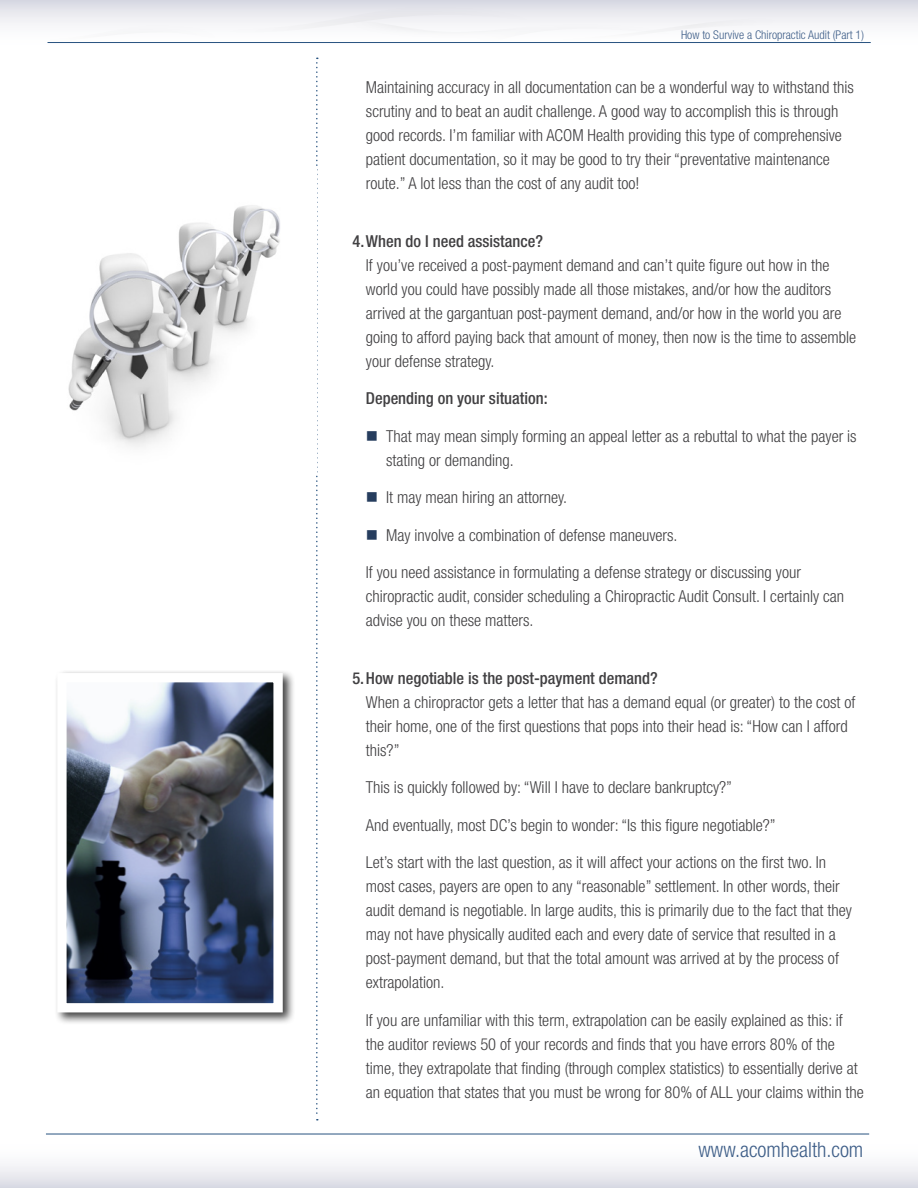
<style>
.page{position:relative;width:918px;height:1188px;background:#fff}
.page>*{position:absolute;margin:0;border:0;box-sizing:border-box;transform-origin:0 0}
.t1{font:300 condensed 21px "Helvetica Neue LT Std";color:#3e5e88}
.t2{font:300 condensed 16.5px/24px "Helvetica Neue LT Std";color:#414042}
.t3{font:500 condensed 16.5px "Helvetica Neue LT Std";color:#414042}
.t4{font:300 condensed 12px "Helvetica Neue LT Std";color:#3e5e88}
</style>
<div class="page">
<div style="left:0;top:0;width:918px;height:54px;background:linear-gradient(to bottom,#dfe0e8,#fff)"></div>
<svg style="left:9px;top:2px;width:802px;height:49px"></svg>
<div style="left:0;top:1134px;width:918px;height:54px;background:linear-gradient(to bottom,#fff,#e1e1e9)"></div>
<hr style="left:46px;top:1134px;width:823px;height:1px;background:#285380">
<hr style="left:48px;top:42px;width:823px;height:1px;background:#285380">
<svg style="left:316px;top:58px;width:2px;height:1063px"></svg>
<img style="left:68px;top:205px;width:212px;height:242px">
<div style="left:54px;top:670px;width:242px;height:355px;background:#000;opacity:.75"></div>
<img style="left:67px;top:683px;width:206px;height:319px">
<div style="left:57px;top:673px;width:226px;height:339px;border:9px solid #fff"></div>
<p class="t4" style="left:681px;top:28px;width:184px">How to Survive a Chiropractic Audit (Part 1)</p>
<p class="t2" style="left:366px;top:75px;width:490px">Maintaining accuracy in all documentation can be a wonderful way to withstand this scrutiny and to beat an audit challenge. A good way to accomplish this is through good records. I’m familiar with ACOM Health providing this type of comprehensive patient documentation, so it may be good to try their “preventative maintenance route.” A lot less than the cost of any audit too!</p>
<p class="t3" style="left:352px;top:231px;width:192px">4.When do I need assistance?</p>
<p class="t2" style="left:366px;top:253px;width:492px">If you’ve received a post-payment demand and can’t quite figure out how in the world you could have possibly made all those mistakes, and/or how the auditors arrived at the gargantuan post-payment demand, and/or how in the world you are going to afford paying back that amount of money, then now is the time to assemble your defense strategy.</p>
<p class="t3" style="left:366px;top:388px;width:183px">Depending on your situation:</p>
<p class="t2" style="left:386px;top:424px;width:472px">That may mean simply forming an appeal letter as a rebuttal to what the payer is stating or demanding.</p>
<p class="t2" style="left:386px;top:485px;width:183px">It may mean hiring an attorney.</p>
<p class="t2" style="left:386px;top:523px;width:293px">May involve a combination of defense maneuvers.</p>
<p class="t2" style="left:366px;top:560px;width:480px">If you need assistance in formulating a defense strategy or discussing your chiropractic audit, consider scheduling a Chiropractic Audit Consult. I certainly can advise you on these matters.</p>
<p class="t3" style="left:352px;top:668px;width:307px">5.How negotiable is the post-payment demand?</p>
<p class="t2" style="left:366px;top:690px;width:491px">When a chiropractor gets a letter that has a demand equal (or greater) to the cost of their home, one of the first questions that pops into their head is: “How can I afford this?”</p>
<p class="t2" style="left:366px;top:775px;width:368px">This is quickly followed by: “Will I have to declare bankruptcy?”</p>
<p class="t2" style="left:366px;top:813px;width:411px">And eventually, most DC’s begin to wonder: “Is this figure negotiable?”</p>
<p class="t2" style="left:366px;top:850px;width:487px">Let’s start with the last question, as it will affect your actions on the first two. In most cases, payers are open to any “reasonable” settlement. In other words, their audit demand is negotiable. In large audits, this is primarily due to the fact that they may not have physically audited each and every date of service that resulted in a post-payment demand, but that the total amount was arrived at by the process of extrapolation.</p>
<p class="t2" style="left:366px;top:1008px;width:500px">If you are unfamiliar with this term, extrapolation can be easily explained as this: if the auditor reviews 50 of your records and finds that you have errors 80% of the time, they extrapolate that finding (through complex statistics) to essentially derive at an equation that states that you must be wrong for 80% of ALL your claims within the</p>
<p class="t1" style="left:699px;top:1138px;width:166px">www.acomhealth.com</p>
</div>
